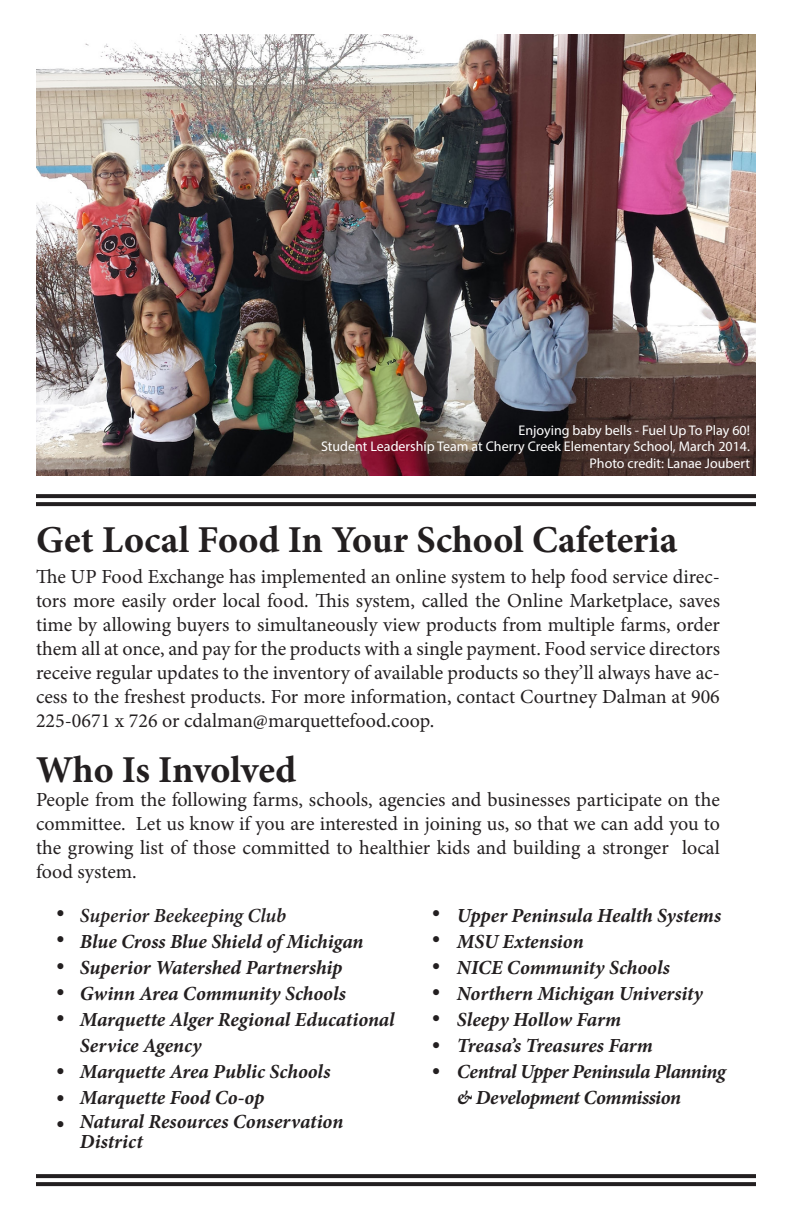
<style>
.page{position:relative;width:792px;height:1224px;background:#fff}
.page>*{position:absolute;margin:0;border:0;box-sizing:border-box;transform-origin:0 0}
.t1{font:700 38px "Minion Pro";color:#231f20}
.t2{font:700 22px "Minion Pro";color:#231f20}
.t3{font:20px/24px "Minion Pro";color:#231f20;text-align:justify}
.t4{font:italic 700 20px/26px "Minion Pro";letter-spacing:-.005em;color:#231f20}
.t5{font:italic 700 20px "Minion Pro";letter-spacing:-.025em;color:#231f20}
.t6{font:italic 600 20px "Minion Pro";letter-spacing:-.005em;color:#231f20}
.t7{font:14px "Myriad Pro";color:#fff}
</style>
<div class="page">
<img style="left:36px;top:34px;width:720px;height:441px">
<svg style="left:36px;top:494px;width:720px;height:4px;background:#292526"></svg>
<svg style="left:36px;top:502px;width:720px;height:4px;background:#292526"></svg>
<svg style="left:36px;top:1174px;width:720px;height:4px;background:#292526"></svg>
<svg style="left:36px;top:1182px;width:720px;height:4px;background:#292526"></svg>
<p class="t7" style="left:519px;top:421px;width:233px">Enjoying baby bells - Fuel Up To Play 60!</p>
<p class="t7" style="left:321px;top:438px;width:430px">Student Leadership Team at Cherry Creek Elementary School, March 2014.</p>
<p class="t7" style="left:590px;top:455px;width:162px">Photo credit: Lanae Joubert</p>
<p class="t1" style="left:36px;top:513px;width:643px">Get Local Food In Your School Cafeteria</p>
<p class="t3" style="left:36px;top:565px;width:686px">The UP Food Exchange has implemented an online system to help food service direc&shy;tors more easily order local food. This system, called the Online Marketplace, saves time by allowing buyers to simultaneously view products from multiple farms, order them all at once, and pay for the products with a single payment. Food service directors receive regular updates to the inventory of available products so they’ll always have ac&shy;cess to the freshest products. For more information, contact Courtney Dalman at 906<br>225-0671 x 726 or cdalman@marquettefood.coop.</p>
<p class="t1" style="left:36px;top:743px;width:262px">Who Is Involved</p>
<p class="t3" style="left:36px;top:788px;width:685px">People from the following farms, schools, agencies and businesses participate on the committee. Let us know if you are interested in joining us, so that we can add you to the growing list of those committed to healthier kids and building a stronger local food system.</p>
<p class="t2" style="left:432px;top:895px;width:10px">•</p>
<p class="t2" style="left:432px;top:922px;width:10px">•</p>
<p class="t2" style="left:432px;top:948px;width:10px">•</p>
<p class="t2" style="left:432px;top:974px;width:10px">•</p>
<p class="t2" style="left:432px;top:1001px;width:10px">•</p>
<p class="t2" style="left:432px;top:1027px;width:10px">•</p>
<p class="t2" style="left:432px;top:1054px;width:10px">•</p>
<p class="t6" style="left:80px;top:902px;width:208px">Superior Beekeeping Club</p>
<p class="t4" style="left:80px;top:929px;width:285px">Blue Cross Blue Shield of Michigan</p>
<p class="t4" style="left:80px;top:955px;width:264px">Superior Watershed Partnership</p>
<p class="t4" style="left:80px;top:981px;width:267px">Gwinn Area Community Schools</p>
<p class="t4" style="left:80px;top:1007px;width:316px">Marquette Alger Regional Educational<br>Service Agency</p>
<p class="t4" style="left:80px;top:1059px;width:252px">Marquette Area Public Schools</p>
<p class="t4" style="left:80px;top:1085px;width:186px">Marquette Food Co-op</p>
<p class="t4" style="left:80px;top:1112px;width:265px;line-height:20px">Natural Resources Conservation<br>District</p>
<p class="t4" style="left:457px;top:903px;width:266px">Upper Peninsula Health Systems</p>
<p class="t4" style="left:457px;top:929px;width:128px">MSU Extension</p>
<p class="t4" style="left:457px;top:955px;width:214px">NICE Community Schools</p>
<p class="t4" style="left:457px;top:981px;width:248px">Northern Michigan University</p>
<p class="t4" style="left:457px;top:1007px;width:166px">Sleepy Hollow Farm</p>
<p class="t4" style="left:457px;top:1033px;width:198px">Treasa’s Treasures Farm</p>
<p class="t5" style="left:457px;top:1058px;width:270px">Central Upper Peninsula Planning</p>
<p class="t5" style="left:457px;top:1084px;width:226px">&amp; Development Commission</p>
<p class="t2" style="left:56px;top:895px;width:10px">•</p>
<p class="t2" style="left:56px;top:922px;width:10px">•</p>
<p class="t2" style="left:56px;top:948px;width:10px">•</p>
<p class="t2" style="left:56px;top:974px;width:10px">•</p>
<p class="t2" style="left:56px;top:1001px;width:10px">•</p>
<p class="t2" style="left:56px;top:1054px;width:10px">•</p>
<p class="t2" style="left:56px;top:1080px;width:10px">•</p>
<p class="t2" style="left:56px;top:1106px;width:10px">•</p>
</div>
